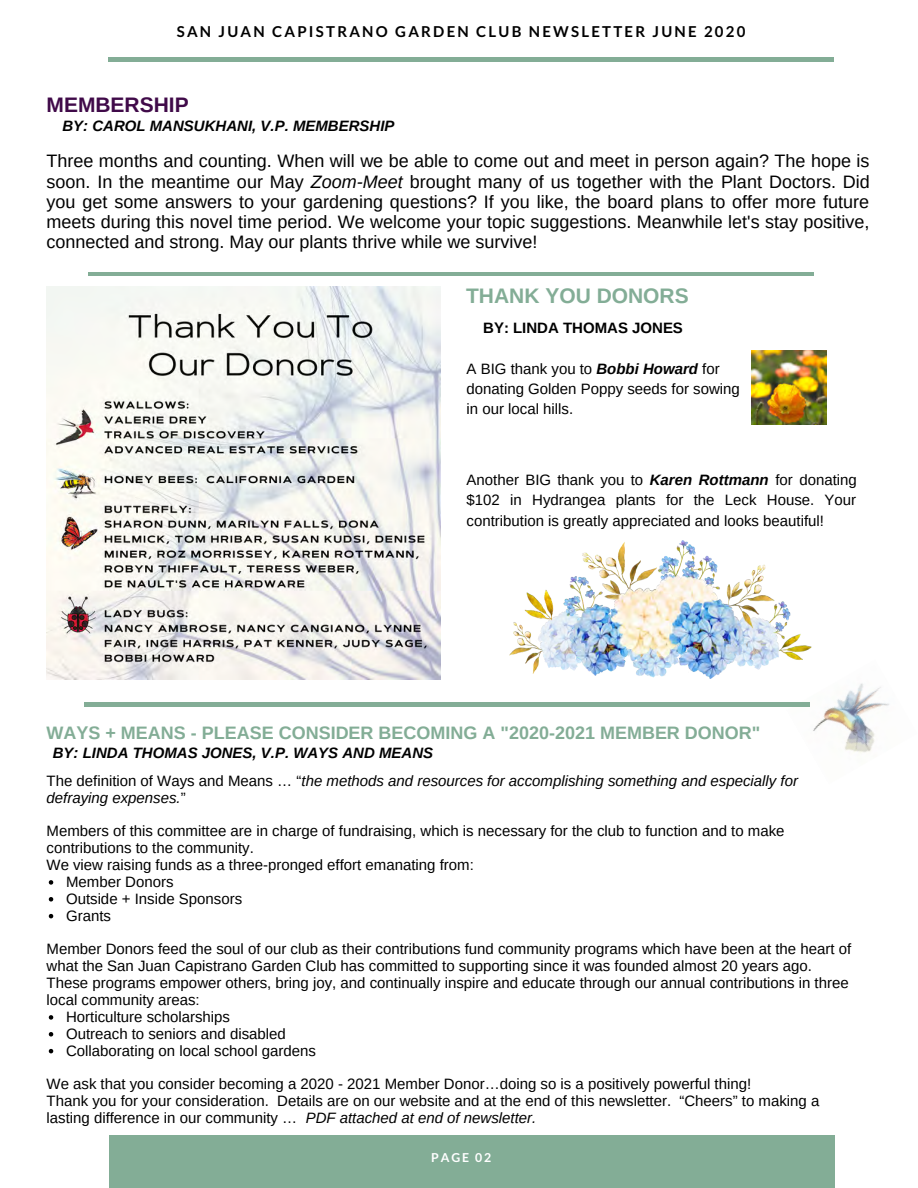
<style>
.page{position:relative;width:918px;height:1188px;background:#fff}
.page>*{position:absolute;margin:0;border:0;box-sizing:border-box;transform-origin:0 0}
.t1{font:700 21px "Arimo";color:#83ad96}
.t2{font:700 21px "Arimo";color:#400a49}
.t3{font:18px/20.2px "Arimo";color:#000;text-align:justify}
.t4{font:700 18px "Arimo";color:#83ad96}
.t5{font:15px/16.8px "Arimo";color:#000}
.t6{font:italic 15px/16.8px "Arimo";color:#000}
.t7{font:italic 700 15px "Arimo";color:#000}
.t8{font:700 15px "Lato";letter-spacing:.15em;color:#000}
.t9{font:700 15px "Arimo";color:#000}
.t10{font:700 12.3px "Lato";letter-spacing:.15em;color:#fff}
.s1{font-style:italic}
.s2{font-weight:700;font-style:italic}
.s3{font-style:normal}
</style>
<div class="page">
<hr style="left:109px;top:58px;width:725px;height:3px;background:#83ad96">
<div style="left:110px;top:1136px;width:725px;height:52px;background:#83ad96"></div>
<img style="left:47px;top:286px;width:393px;height:394px">
<img style="left:787px;top:683px;width:102px;height:70px">
<img style="left:509px;top:540px;width:303px;height:139px">
<img style="left:752px;top:350px;width:74px;height:75px">
<hr style="left:85px;top:703px;width:725px;height:3px;background:#83ad96">
<hr style="left:88px;top:272px;width:726px;height:4px;background:#83ad96">
<svg style="left:49px;top:880px;width:4px;height:5px"></svg>
<svg style="left:49px;top:897px;width:4px;height:5px"></svg>
<svg style="left:49px;top:914px;width:4px;height:4px"></svg>
<svg style="left:49px;top:1015px;width:4px;height:5px"></svg>
<svg style="left:49px;top:1032px;width:4px;height:5px"></svg>
<svg style="left:49px;top:1049px;width:4px;height:4px"></svg>
<p class="t8" style="left:177px;top:22px;width:570px">SAN JUAN CAPISTRANO GARDEN CLUB NEWSLETTER JUNE 2020</p>
<h1 class="t2" style="left:47px;top:93px;width:144px">MEMBERSHIP</h1>
<p class="t7" style="left:62px;top:117px;width:334px">BY: CAROL MANSUKHANI, V.P. MEMBERSHIP</p>
<p class="t3" style="left:47px;top:151px;width:825px">Three months and counting. When will we be able to come out and meet in person again? The hope is soon. In the meantime our May <span class="s1">Zoom-Meet</span> brought many of us together with the Plant Doctors. Did you get some answers to your gardening questions? If you like, the board plans to offer more future meets during this novel time period. We welcome your topic suggestions. Meanwhile let's stay positive, connected and strong. May our plants thrive while we survive!</p>
<h1 class="t1" style="left:466px;top:284px;width:224px">THANK YOU DONORS</h1>
<p class="t9" style="left:483px;top:319px;width:201px">BY: LINDA THOMAS JONES</p>
<p class="t5" style="left:467px;top:358px;width:275px;line-height:20.4px">A BIG thank you to <span class="s2">Bobbi Howard</span> for donating Golden Poppy seeds for sowing in our local hills.</p>
<p class="t5" style="left:467px;top:469px;width:392px;line-height:20.4px;text-align:justify">Another BIG thank you to <span class="s2">Karen Rottmann</span> for donating $102 in Hydrangea plants for the Leck House. Your contribution is greatly appreciated and looks beautiful!</p>
<p class="t4" style="left:47px;top:723px;width:715px">WAYS + MEANS - PLEASE CONSIDER BECOMING A "2020-2021 MEMBER DONOR"</p>
<p class="t7" style="left:53px;top:744px;width:382px">BY: LINDA THOMAS JONES, V.P. WAYS AND MEANS</p>
<p class="t6" style="left:47px;top:772px;width:753px"><span class="s3">The definition of Ways and Means … “</span>the methods and resources for accomplishing something and especially for defraying expenses.<span class="s3">”</span></p>
<p class="t5" style="left:47px;top:823px;width:739px">Members of this committee are in charge of fundraising, which is necessary for the club to function and to make contributions to the community.<br>We view raising funds as a three-pronged effort emanating from:</p>
<p class="t5" style="left:66px;top:873px;width:178px">Member Donors<br>Outside + Inside Sponsors<br>Grants</p>
<p class="t5" style="left:47px;top:941px;width:806px">Member Donors feed the soul of our club as their contributions fund community programs which have been at the heart of what the San Juan Capistrano Garden Club has committed to supporting since it was founded almost 20 years ago.<br>These programs empower others, bring joy, and continually inspire and educate through our annual contributions in three local community areas:</p>
<p class="t5" style="left:66px;top:1008px;width:251px">Horticulture scholarships<br>Outreach to seniors and disabled<br>Collaborating on local school gardens</p>
<p class="t5" style="left:47px;top:1076px;width:774px">We ask that you consider becoming a 2020 - 2021 Member Donor…doing so is a positively powerful thing!<br>Thank you for your consideration. Details are on our website and at the end of this newsletter. “Cheers” to making a lasting difference in our community … <span class="s1">PDF attached at end of newsletter.</span></p>
<p class="t10" style="left:431px;top:1150px;width:62px">PAGE 02</p>
<p class="t10" style="left:431px;top:1156px;width:62px">PAGE 01</p>
</div>
